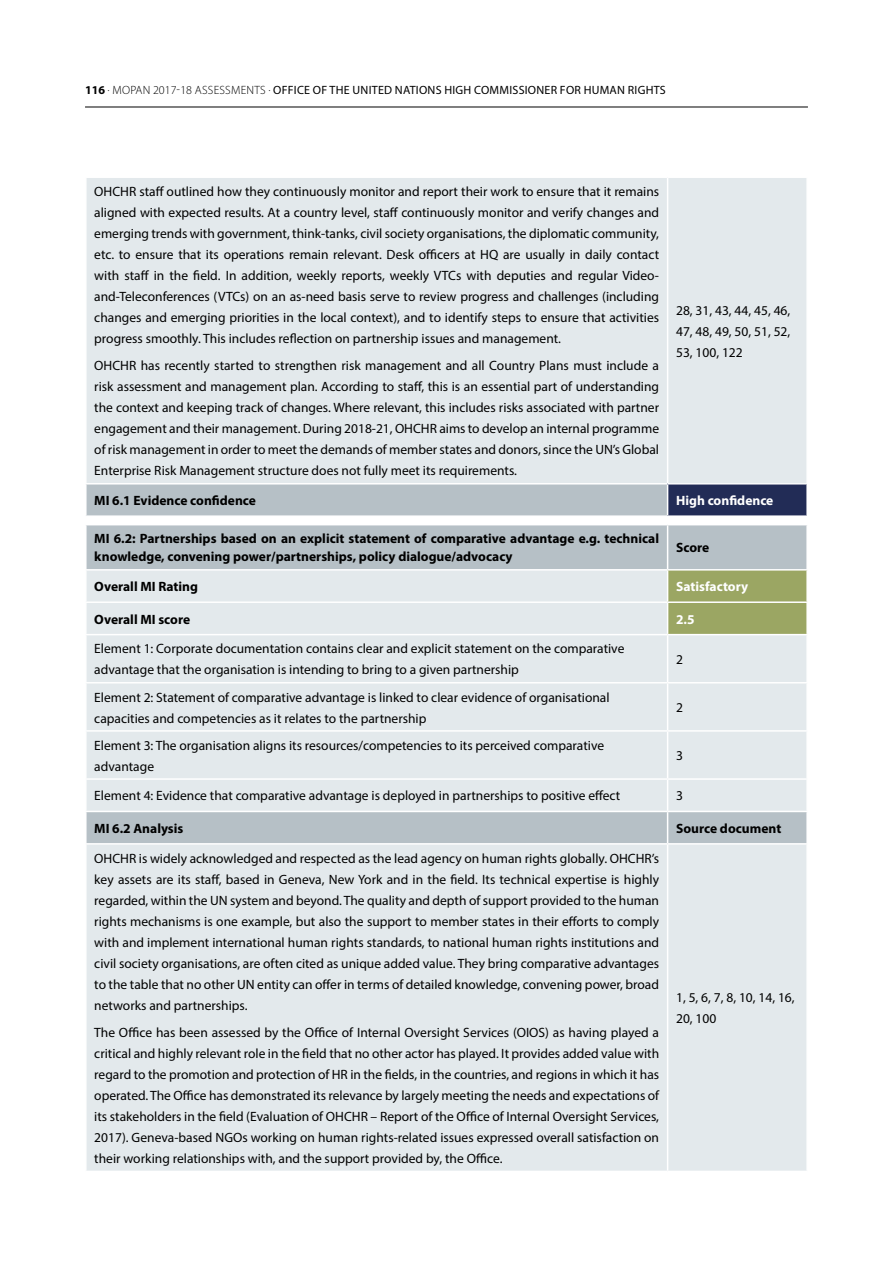
<style>
.page{position:relative;width:893px;height:1263px;background:#fff}
.page>*{position:absolute;margin:0;border:0;box-sizing:border-box;transform-origin:0 0}
.t1{font:13.5px/21px "Myriad Pro";color:#000;text-align:justify}
.t2{font:700 13.5px/18px "Myriad Pro";color:#000}
.t3{font:700 13.5px "Myriad Pro";color:#fff}
.t4{font:12px "Myriad Pro";letter-spacing:.02em;color:#000}
.s1{font-weight:700}
.s2{font-weight:300}
</style>
<div class="page">
<hr style="left:85px;top:107px;width:723px;height:1px;background:#000">
<div style="left:87px;top:178px;width:719px;height:993px;background:#e3e9ec"></div>
<svg style="left:87px;top:484px;width:719px;height:359px;background:#d6dde1"></svg>
<div style="left:668px;top:484px;width:139px;height:32px;background:#222c56"></div>
<div style="left:668px;top:571px;width:138px;height:63px;background:#9ba663"></div>
<hr style="left:667px;top:178px;width:1px;height:305px;background:#fff">
<hr style="left:85px;top:483px;width:583px;height:1px;background:#fff">
<hr style="left:668px;top:483px;width:140px;height:1px;background:#fff">
<hr style="left:667px;top:484px;width:1px;height:31px;background:#fff">
<hr style="left:806px;top:484px;width:2px;height:31px;background:#fff">
<hr style="left:85px;top:515px;width:583px;height:2px;background:#fff">
<hr style="left:668px;top:515px;width:140px;height:2px;background:#fff">
<hr style="left:85px;top:524px;width:583px;height:1px;background:#fff">
<hr style="left:668px;top:524px;width:140px;height:1px;background:#fff">
<hr style="left:667px;top:525px;width:1px;height:44px;background:#fff">
<hr style="left:85px;top:569px;width:583px;height:2px;background:#fff">
<hr style="left:668px;top:569px;width:140px;height:2px;background:#fff">
<hr style="left:667px;top:571px;width:1px;height:30px;background:#fff">
<hr style="left:85px;top:601px;width:583px;height:2px;background:#fff">
<hr style="left:668px;top:601px;width:140px;height:2px;background:#fff">
<hr style="left:667px;top:603px;width:1px;height:31px;background:#fff">
<hr style="left:85px;top:634px;width:583px;height:1px;background:#fff">
<hr style="left:668px;top:634px;width:140px;height:1px;background:#fff">
<hr style="left:667px;top:635px;width:1px;height:47px;background:#fff">
<hr style="left:85px;top:682px;width:583px;height:1px;background:#fff">
<hr style="left:668px;top:682px;width:140px;height:1px;background:#fff">
<hr style="left:667px;top:683px;width:1px;height:47px;background:#fff">
<hr style="left:85px;top:730px;width:583px;height:2px;background:#fff">
<hr style="left:668px;top:730px;width:140px;height:2px;background:#fff">
<hr style="left:667px;top:732px;width:1px;height:46px;background:#fff">
<hr style="left:85px;top:778px;width:583px;height:2px;background:#fff">
<hr style="left:668px;top:778px;width:140px;height:2px;background:#fff">
<hr style="left:667px;top:780px;width:1px;height:31px;background:#fff">
<hr style="left:85px;top:811px;width:583px;height:1px;background:#fff">
<hr style="left:668px;top:811px;width:140px;height:1px;background:#fff">
<hr style="left:667px;top:812px;width:1px;height:31px;background:#fff">
<hr style="left:85px;top:843px;width:583px;height:2px;background:#fff">
<hr style="left:668px;top:843px;width:140px;height:2px;background:#fff">
<hr style="left:667px;top:845px;width:1px;height:326px;background:#fff">
<p class="t4" style="left:85px;top:83px;width:582px"><span class="s1">116</span> <sup>.</sup> <span class="s2">MOPAN 2017-18 ASSESSMENTS </span><sup>.</sup> OFFICE OF THE UNITED NATIONS HIGH COMMISSIONER FOR HUMAN RIGHTS</p>
<p class="t1" style="left:94px;top:181px;width:566px">OHCHR staff outlined how they continuously monitor and report their work to ensure that it remains aligned with expected results. At a country level, staff continuously monitor and verify changes and emerging trends with government, think-tanks, civil society organisations, the diplomatic community, etc. to ensure that its operations remain relevant. Desk officers at HQ are usually in daily contact with staff in the field. In addition, weekly reports, weekly VTCs with deputies and regular Video&shy;and-Teleconferences (VTCs) on an as-need basis serve to review progress and challenges (including changes and emerging priorities in the local context), and to identify steps to ensure that activities progress smoothly. This includes reflection on partnership issues and management.</p>
<p class="t1" style="left:94px;top:355px;width:566px">OHCHR has recently started to strengthen risk management and all Country Plans must include a risk assessment and management plan. According to staff, this is an essential part of understanding the context and keeping track of changes. Where relevant, this includes risks associated with partner engagement and their management. During 2018-21, OHCHR aims to develop an internal programme of risk management in order to meet the demands of member states and donors, since the UN’s Global Enterprise Risk Management structure does not fully meet its requirements.</p>
<p class="t1" style="left:676px;top:299px;width:116px">28, 31, 43, 44, 45, 46, 47, 48, 49, 50, 51, 52, 53, 100, 122</p>
<p class="t2" style="left:94px;top:491px;width:163px">MI 6.1 Evidence confidence</p>
<p class="t3" style="left:676px;top:492px;width:99px">High confidence</p>
<p class="t2" style="left:94px;top:529px;width:566px">MI 6.2: Partnerships based on an explicit statement of comparative advantage e.g. technical knowledge, convening power/partnerships, policy dialogue/advocacy</p>
<p class="t2" style="left:676px;top:538px;width:35px">Score</p>
<p class="t2" style="left:94px;top:577px;width:105px">Overall MI Rating</p>
<p class="t3" style="left:676px;top:578px;width:74px">Satisfactory</p>
<p class="t2" style="left:94px;top:610px;width:97px">Overall MI score</p>
<p class="t3" style="left:676px;top:610px;width:20px">2.5</p>
<p class="t1" style="left:94px;top:638px;width:532px">Element 1: Corporate documentation contains clear and explicit statement on the comparative advantage that the organisation is intending to bring to a given partnership</p>
<p class="t1" style="left:676px;top:649px;width:8px">2</p>
<p class="t1" style="left:94px;top:686px;width:517px">Element 2: Statement of comparative advantage is linked to clear evidence of organisational capacities and competencies as it relates to the partnership</p>
<p class="t1" style="left:676px;top:697px;width:8px">2</p>
<p class="t1" style="left:94px;top:734px;width:511px">Element 3: The organisation aligns its resources/competencies to its perceived comparative advantage</p>
<p class="t1" style="left:676px;top:745px;width:8px">3</p>
<p class="t1" style="left:94px;top:785px;width:527px">Element 4: Evidence that comparative advantage is deployed in partnerships to positive effect</p>
<p class="t1" style="left:676px;top:785px;width:8px">3</p>
<p class="t2" style="left:94px;top:819px;width:91px">MI 6.2 Analysis</p>
<p class="t2" style="left:676px;top:819px;width:107px">Source document</p>
<p class="t1" style="left:94px;top:847px;width:566px">OHCHR is widely acknowledged and respected as the lead agency on human rights globally. OHCHR’s key assets are its staff, based in Geneva, New York and in the field. Its technical expertise is highly regarded, within the UN system and beyond. The quality and depth of support provided to the human rights mechanisms is one example, but also the support to member states in their efforts to comply with and implement international human rights standards, to national human rights institutions and civil society organisations, are often cited as unique added value. They bring comparative advantages to the table that no other UN entity can offer in terms of detailed knowledge, convening power, broad networks and partnerships.</p>
<p class="t1" style="left:94px;top:1022px;width:566px">The Office has been assessed by the Office of Internal Oversight Services (OIOS) as having played a critical and highly relevant role in the field that no other actor has played. It provides added value with regard to the promotion and protection of HR in the fields, in the countries, and regions in which it has operated. The Office has demonstrated its relevance by largely meeting the needs and expectations of its stakeholders in the field (Evaluation of OHCHR – Report of the Office of Internal Oversight Services, 2017). Geneva-based NGOs working on human rights-related issues expressed overall satisfaction on their working relationships with, and the support provided by, the Office.</p>
<p class="t1" style="left:676px;top:987px;width:120px">1, 5, 6, 7, 8, 10, 14, 16,<br>20, 100</p>
</div>
